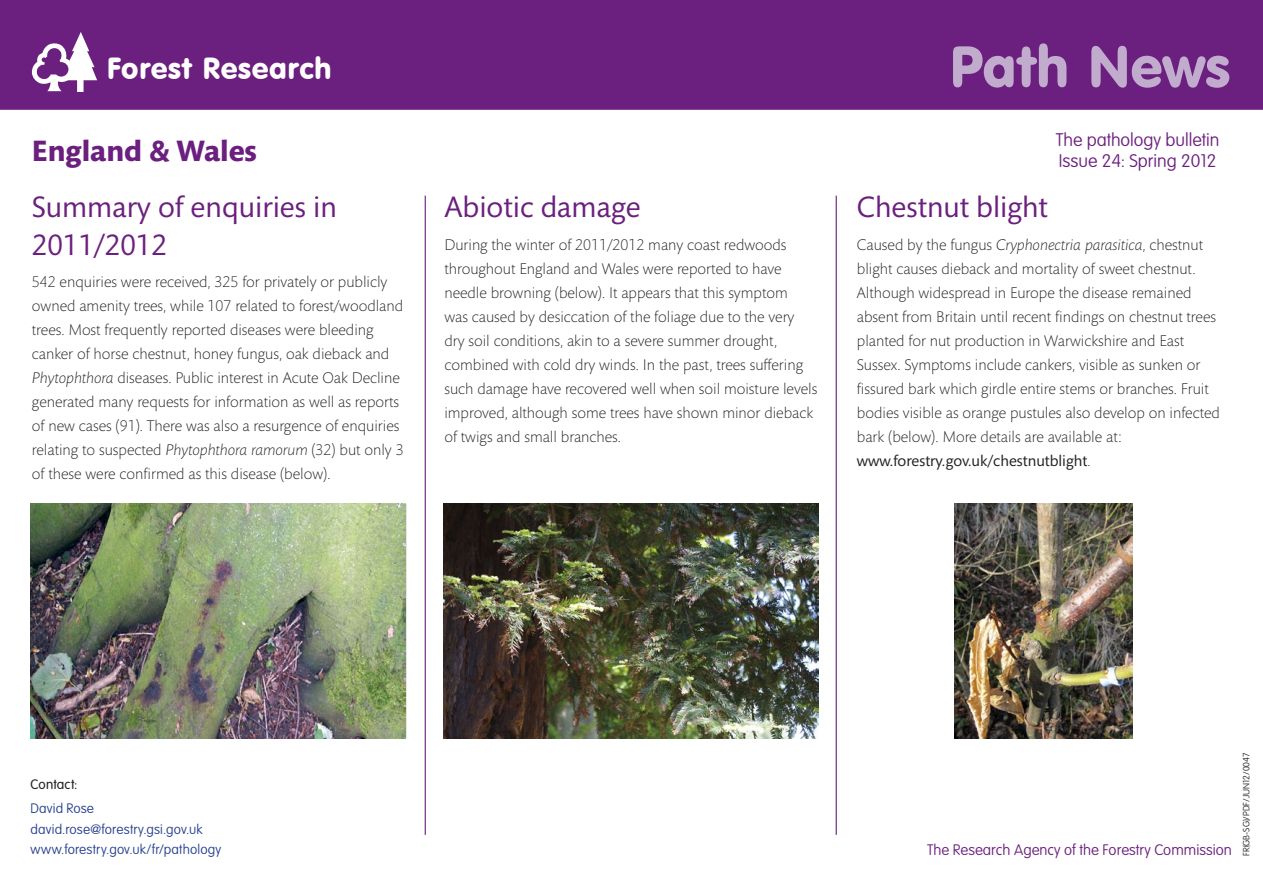
<style>
.page{position:relative;width:1263px;height:893px;background:#fff}
.page>*{position:absolute;margin:0;border:0;box-sizing:border-box;transform-origin:0 0}
.t1{font:57px "VAG Rounded BT";color:#c2acce}
.t2{font:30px/37.8px "Mundo Sans Std";color:#6b1f7e}
.t3{font:700 30px "Mundo Sans Std";color:#6b1f7e}
.t4{font:29.85px "VAG Rounded BT";letter-spacing:.02em;color:#fff}
.t5{font:100 18px "VAG Rounded Std";color:#6b1f7e}
.t6{font:300 15.75px/24px "Mundo Sans Std";color:#231f20}
.t7{font:15.75px "Mundo Sans Std";color:#231f20}
.t8{font:100 15px "VAG Rounded Std";color:#6b1f7e}
.t9{font:100 13.5px "VAG Rounded Std";letter-spacing:.01em;color:#253f8e}
.t10{font:300 13.5px "VAG Rounded Std";letter-spacing:.01em;color:#231f20}
.t11{font:100 9px "VAG Rounded Std";color:#231f20}
.s1{font-style:italic}
.s2{font-weight:300}
</style>
<div class="page">
<div style="left:0;top:0;width:1263px;height:111px;background:#6b1f7e"></div>
<svg style="left:32px;top:32px;width:65px;height:59px"></svg>
<hr style="left:0;top:110px;width:1263px;height:3px;background:#fff">
<hr style="left:425px;top:196px;width:1px;height:639px;background:#6b1f7e">
<hr style="left:836px;top:196px;width:1px;height:639px;background:#6b1f7e">
<img style="left:954px;top:504px;width:178px;height:234px">
<img style="left:444px;top:504px;width:375px;height:234px">
<img style="left:31px;top:504px;width:374px;height:234px">
<h3 class="t4" style="left:107px;top:49px;width:227px">Forest Research</h3>
<p class="t3" style="left:32px;top:133px;width:227px">England &amp; Wales</p>
<p class="t2" style="left:32px;top:189px;width:307px">Summary of enquiries in<br>2011/2012</p>
<p class="t6" style="left:32px;top:271px;width:373px">542 enquiries were received, 325 for privately or publicly owned amenity trees, while 107 related to forest/woodland trees. Most frequently reported diseases were bleeding canker of horse chestnut, honey fungus, oak dieback and <span class="s1">Phytophthora</span> diseases. Public interest in Acute Oak Decline generated many requests for information as well as reports of new cases (91). There was also a resurgence of enquiries relating to suspected <span class="s1">Phytophthora ramorum</span> (32) but only 3 of these were confirmed as this disease (below).</p>
<p class="t2" style="left:444px;top:189px;width:198px">Abiotic damage</p>
<p class="t6" style="left:444px;top:233px;width:374px">During the winter of 2011/2012 many coast redwoods throughout England and Wales were reported to have needle browning (below). It appears that this symptom<br>was caused by desiccation of the foliage due to the very dry soil conditions, akin to a severe summer drought, combined with cold dry winds. In the past, trees suffering such damage have recovered well when soil moisture levels improved, although some trees have shown minor dieback of twigs and small branches.</p>
<p class="t1" style="left:949px;top:31px;width:282px">Path News</p>
<p class="t5" style="left:1056px;top:129px;width:165px">The pathology bulletin</p>
<p class="t5" style="left:1059px;top:151px;width:159px">Issue 24: Spring 2012</p>
<p class="t2" style="left:857px;top:189px;width:192px">Chestnut blight</p>
<p class="t6" style="left:857px;top:233px;width:365px">Caused by the fungus <span class="s1">Cryphonectria parasitica</span>, chestnut blight causes dieback and mortality of sweet chestnut.<br>Although widespread in Europe the disease remained absent from Britain until recent findings on chestnut trees planted for nut production in Warwickshire and East Sussex. Symptoms include cankers, visible as sunken or fissured bark which girdle entire stems or branches. Fruit bodies visible as orange pustules also develop on infected bark (below). More details are available at:</p>
<p class="t7" style="left:857px;top:451px;width:235px">www.forestry.gov.uk/chestnutblight<span class="s2">.</span></p>
<p class="t10" style="left:31px;top:776px;width:48px">Contact:</p>
<p class="t9" style="left:31px;top:801px;width:65px">David Rose</p>
<p class="t9" style="left:31px;top:821px;width:174px">david.rose@forestry.gsi.gov.uk</p>
<p class="t9" style="left:31px;top:842px;width:192px">www.forestry.gov.uk/fr/pathology</p>
<p class="t8" style="left:927px;top:841px;width:306px">The Research Agency of the Forestry Commission</p>
<p class="t11" style="left:1241px;top:856px;width:105px;rotate:-90deg">FR(GB-SG)/PDF/JUN12/0047</p>
</div>
